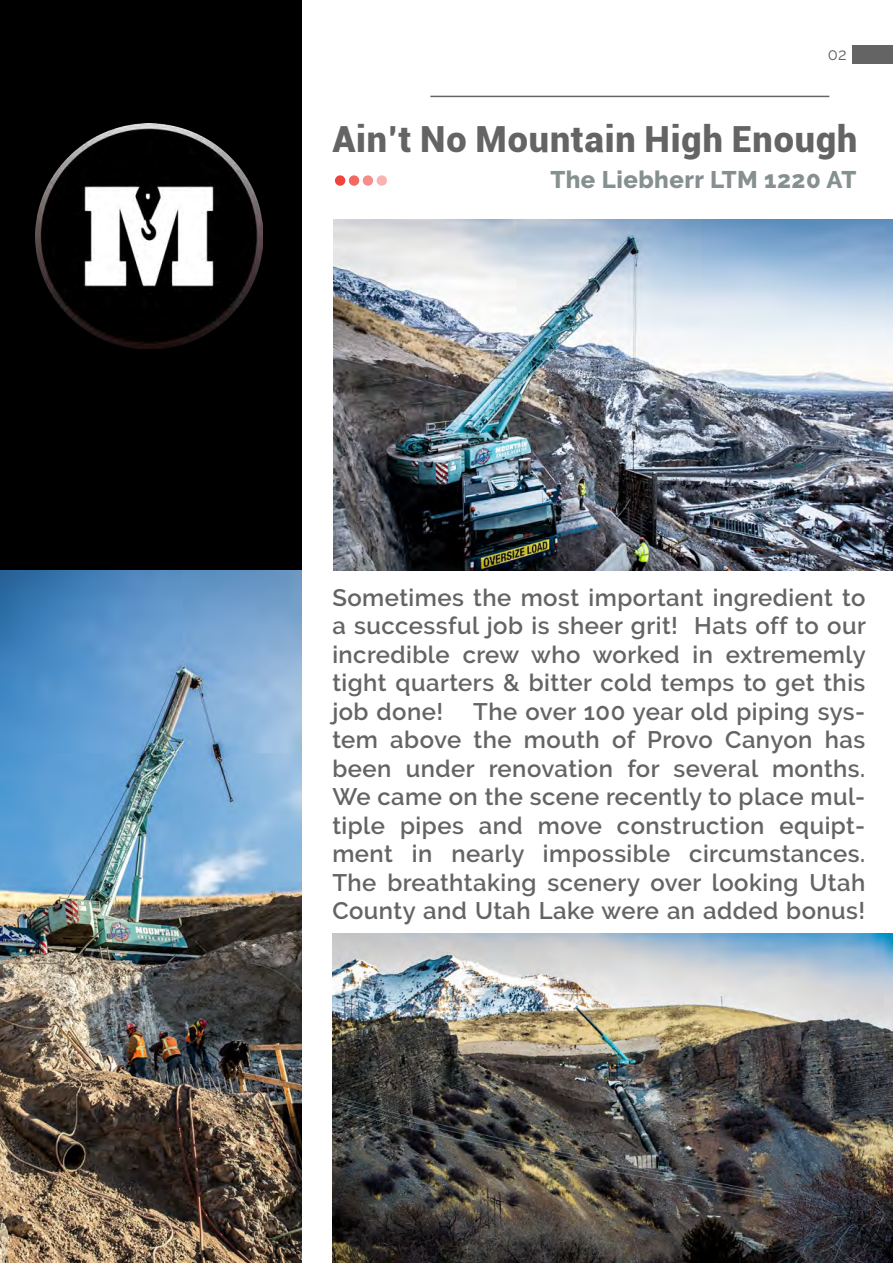
<style>
.page{position:relative;width:893px;height:1263px;background:#fff}
.page>*{position:absolute;margin:0;border:0;box-sizing:border-box;transform-origin:0 0}
.t1{font:900 36px "Roboto";letter-spacing:.025em;color:#646464}
.t2{font:800 24px "Raleway";letter-spacing:.02em;color:#869090}
.t3{font:600 23.85px/28.5px "Raleway";letter-spacing:.02em;color:#646464;text-align:justify}
.t4{font:16.5px "Raleway";color:#646464}
</style>
<div class="page">
<div style="left:853px;top:45px;width:40px;height:19px;background:#646464"></div>
<img style="left:334px;top:219px;width:559px;height:352px">
<div style="left:0;top:0;width:302px;height:1263px;background:#000"></div>
<div style="left:335px;top:175px;width:10px;height:11px;background:#ef433c;border-radius:50%"></div>
<div style="left:349px;top:175px;width:10px;height:11px;background:#f26863;border-radius:50%"></div>
<div style="left:363px;top:175px;width:10px;height:11px;background:#f58e8a;border-radius:50%"></div>
<div style="left:377px;top:175px;width:10px;height:11px;background:#f8b4b1;border-radius:50%"></div>
<hr style="left:430px;top:96px;width:399px;height:1px;background:#646464">
<img style="left:35px;top:124px;width:227px;height:225px">
<img style="left:0;top:571px;width:302px;height:692px">
<img style="left:332px;top:933px;width:561px;height:330px">
<p class="t4" style="left:828px;top:45px;width:20px">02</p>
<h1 class="t1" style="left:332px;top:114px;width:527px">Ain’t No Mountain High Enough</h1>
<p class="t2" style="left:550px;top:166px;width:307px">The Liebherr LTM 1220 AT</p>
<p class="t3" style="left:332px;top:583px;width:535px">Sometimes the most important ingredient to a successful job is sheer grit! Hats off to our incredible crew who worked in extrememly tight quarters &amp; bitter cold temps to get this job done!</p>
<p class="t3" style="left:332px;top:697px;width:535px;text-indent:141px">The over 100 year old piping sys&shy;tem above the mouth of Provo Canyon has been under renovation for several months.<br>We came on the scene recently to place mul&shy;tiple pipes and move construction equipt&shy;ment in nearly impossible circumstances.<br>The breathtaking scenery over looking Utah County and Utah Lake were an added bonus!</p>
</div>
